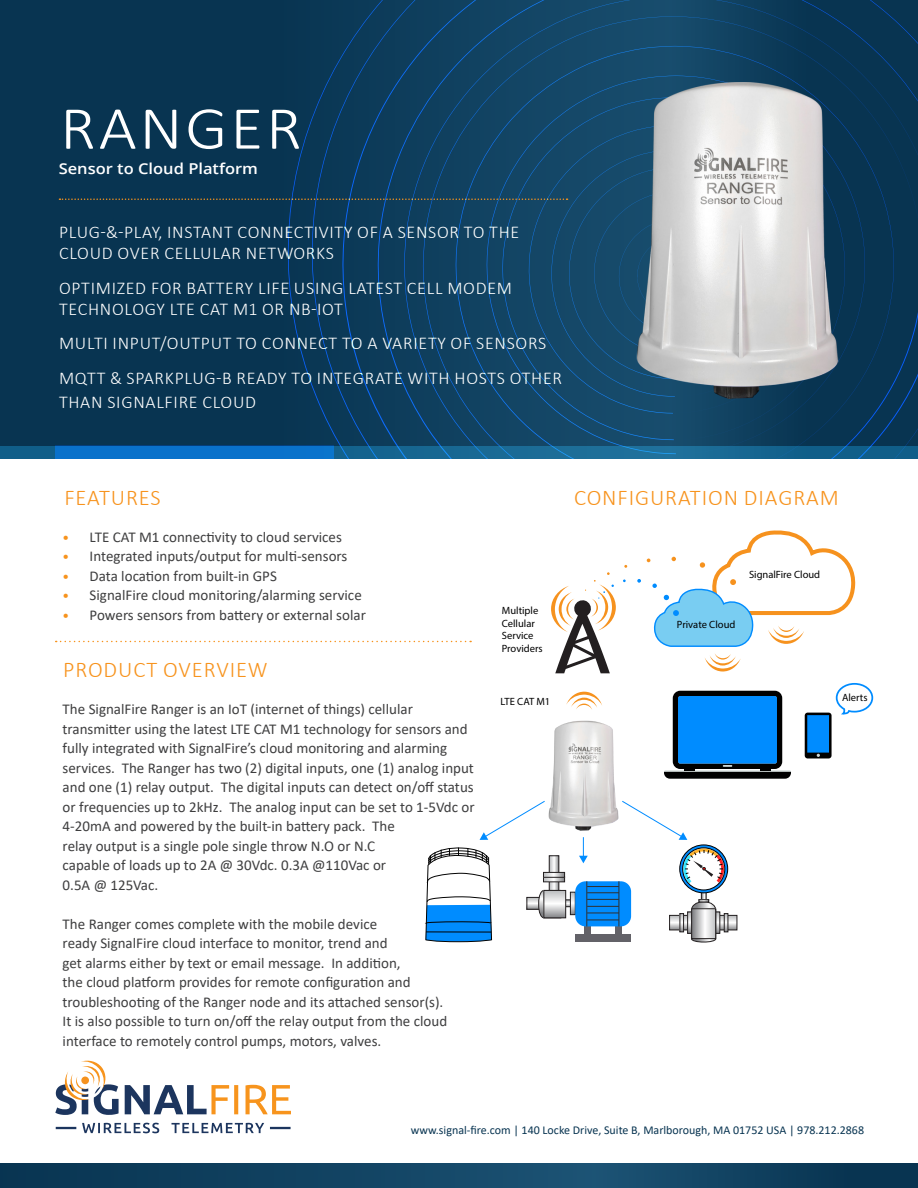
<style>
.page{position:relative;width:918px;height:1188px;background:#fff}
.page>*{position:absolute;margin:0;border:0;box-sizing:border-box;transform-origin:0 0}
.t1{font:300 61.5px "Calibri";letter-spacing:.04em;color:#fff;scale:1.1 1}
.t2{font:300 22.5px "Calibri";letter-spacing:.04em;color:#f7931d}
.t3{font:300 18px/21px "Calibri";letter-spacing:.04em;color:#fff}
.Bullets{font:15px/19.5px "Calibri";color:#3e3e3f}
.t4{font:600 15px "Open Sans";color:#fff;scale:1.1 1}
.t5{font:12px "Calibri";color:#083451}
.t6{font:10.5px/12.6px "Myriad Pro";color:#000}
.s1{font-size:13.5px;color:#f7931d}
</style>
<div class="page">
<div style="left:0;top:0;width:918px;height:460px;background:#083451"></div>
<svg style="left:59px;top:198px;width:228px;height:2px"></svg>
<svg style="left:55px;top:1060px;width:236px;height:55px"></svg>
<svg style="left:82px;top:1123px;width:182px;height:10px"></svg>
<hr style="left:56px;top:1127px;width:20px;height:2px;background:#1c355e">
<hr style="left:270px;top:1127px;width:21px;height:2px;background:#1c355e">
<svg style="left:56px;top:641px;width:415px;height:1px"></svg>
<svg style="left:342px;top:0;width:576px;height:583px"></svg>
<svg style="left:456px;top:46px;width:438px;height:438px;fill:#124463"></svg>
<svg style="left:487px;top:76px;width:378px;height:370px;fill:#124463"></svg>
<svg style="left:502px;top:97px;width:343px;height:343px;background:#124566"></svg>
<div style="left:551px;top:150px;width:25px;height:247px;background:#144767"></div>
<svg style="left:569px;top:167px;width:7px;height:212px"></svg>
<svg style="left:0;top:1164px;width:918px;height:24px;background:#104160"></svg>
<div style="left:0;top:446px;width:918px;height:14px;background:#176792"></div>
<div style="left:55px;top:446px;width:279px;height:14px;background:#0971cb"></div>
<img style="left:576px;top:79px;width:324px;height:324px">
<svg style="left:637px;top:579px;width:4px;height:4px"></svg>
<svg style="left:551px;top:572px;width:65px;height:101px"></svg>
<svg style="left:566px;top:691px;width:36px;height:19px"></svg>
<svg style="left:647px;top:532px;width:209px;height:140px"></svg>
<svg style="left:671px;top:917px;width:64px;height:11px"></svg>
<div style="left:669px;top:915px;width:68px;height:15px;border:1px solid #231f20"></div>
<div style="left:680px;top:913px;width:4px;height:19px;border:1px solid #231f20"></div>
<div style="left:724px;top:913px;width:4px;height:19px;border:1px solid #231f20"></div>
<div style="left:701px;top:891px;width:5px;height:18px;border:1px solid #231f20"></div>
<svg style="left:689px;top:914px;width:29px;height:18px"></svg>
<div style="left:687px;top:912px;width:33px;height:22px;border:1px solid #231f20"></div>
<svg style="left:691px;top:899px;width:25px;height:44px"></svg>
<svg style="left:693px;top:911px;width:21px;height:26px"></svg>
<div style="left:691px;top:909px;width:25px;height:30px;border:1px solid #231f20"></div>
<svg style="left:551px;top:857px;width:6px;height:33px"></svg>
<div style="left:549px;top:855px;width:10px;height:58px;border:1px solid #231f20"></div>
<svg style="left:545px;top:879px;width:18px;height:1px"></svg>
<div style="left:543px;top:877px;width:22px;height:5px;border:1px solid #231f20"></div>
<svg style="left:545px;top:874px;width:18px;height:2px"></svg>
<div style="left:543px;top:872px;width:22px;height:6px;border:1px solid #231f20"></div>
<div style="left:554px;top:900px;width:20px;height:7px;border:1px solid #231f20"></div>
<svg style="left:529px;top:899px;width:9px;height:9px"></svg>
<div style="left:527px;top:897px;width:22px;height:13px;border:1px solid #231f20"></div>
<svg style="left:538px;top:890px;width:6px;height:28px"></svg>
<svg style="left:546px;top:892px;width:18px;height:24px"></svg>
<div style="left:544px;top:890px;width:22px;height:28px;border:1px solid #231f20"></div>
<svg style="left:572px;top:894px;width:2px;height:19px"></svg>
<div style="left:570px;top:892px;width:6px;height:23px;border:1px solid #231f20"></div>
<div style="left:585px;top:925px;width:6px;height:12px;background:#636268"></div>
<div style="left:616px;top:925px;width:6px;height:12px;background:#636268"></div>
<div style="left:575px;top:881px;width:56px;height:45px;background:#008cff;border-radius:10px"></div>
<div style="left:575px;top:934px;width:55px;height:8px;background:#636268"></div>
<hr style="left:587px;top:881px;width:1px;height:45px;background:#303030">
<hr style="left:619px;top:881px;width:1px;height:45px;background:#303030">
<hr style="left:587px;top:920px;width:32px;height:1px;background:#303030">
<hr style="left:587px;top:913px;width:32px;height:1px;background:#303030">
<hr style="left:587px;top:906px;width:32px;height:1px;background:#303030">
<hr style="left:587px;top:899px;width:32px;height:1px;background:#303030">
<hr style="left:587px;top:892px;width:32px;height:1px;background:#303030">
<hr style="left:587px;top:886px;width:32px;height:1px;background:#303030">
<svg style="left:425px;top:847px;width:67px;height:95px"></svg>
<img style="left:548px;top:720px;width:71px;height:111px">
<svg style="left:664px;top:691px;width:127px;height:88px;background:#287cc1"></svg>
<svg style="left:805px;top:683px;width:69px;height:75px"></svg>
<svg style="left:480px;top:800px;width:65px;height:40px"></svg>
<svg style="left:621px;top:800px;width:107px;height:93px"></svg>
<svg style="left:579px;top:837px;width:9px;height:26px"></svg>
<p class="t1" style="left:60px;top:90px;width:221px">RANGER</p>
<p class="t4" style="left:59px;top:158px;width:183px">Sensor to Cloud Platform</p>
<p class="t3" style="left:59px;top:222px;width:462px">PLUG-&amp;-PLAY, INSTANT CONNECTIVITY OF A SENSOR TO THE<br>CLOUD OVER CELLULAR NETWORKS</p>
<p class="t3" style="left:59px;top:277px;width:455px">OPTIMIZED FOR BATTERY LIFE USING LATEST CELL MODEM<br>TECHNOLOGY LTE CAT M1 OR NB-IOT</p>
<p class="t3" style="left:59px;top:333px;width:489px">MULTI INPUT/OUTPUT TO CONNECT TO A VARIETY OF SENSORS</p>
<p class="t3" style="left:59px;top:366px;width:505px;line-height:24px">MQTT &amp; SPARKPLUG-B READY TO INTEGRATE WITH HOSTS OTHER<br>THAN SIGNALFIRE CLOUD</p>
<p class="t2" style="left:64px;top:484px;width:98px">FEATURES</p>
<p class="Bullets" style="left:63px;top:527px;width:281px"><span class="s1">•</span> LTE CAT M1 connectivity to cloud services</p>
<p class="Bullets" style="left:63px;top:546px;width:286px"><span class="s1">•</span> Integrated inputs/output for multi-sensors</p>
<p class="Bullets" style="left:63px;top:566px;width:216px"><span class="s1">•</span> Data location from built-in GPS</p>
<p class="Bullets" style="left:63px;top:585px;width:301px"><span class="s1">•</span> SignalFire cloud monitoring/alarming service</p>
<p class="Bullets" style="left:63px;top:605px;width:305px"><span class="s1">•</span> Powers sensors from battery or external solar</p>
<p class="t2" style="left:63px;top:655px;width:206px">PRODUCT OVERVIEW</p>
<p class="Bullets" style="left:63px;top:699px;width:414px">The SignalFire Ranger is an IoT (internet of things) cellular transmitter using the latest LTE CAT M1 technology for sensors and fully integrated with SignalFire’s cloud monitoring and alarming services. The Ranger has two (2) digital inputs, one (1) analog input and one (1) relay output. The digital inputs can detect on/off status or frequencies up to 2kHz. The analog input can be set to 1-5Vdc or 4-20mA and powered by the built-in battery pack. The<br>relay output is a single pole single throw N.O or N.C<br>capable of loads up to 2A @ 30Vdc. 0.3A @110Vac or<br>0.5A @ 125Vac.</p>
<p class="Bullets" style="left:63px;top:914px;width:386px">The Ranger comes complete with the mobile device<br>ready SignalFire cloud interface to monitor, trend and<br>get alarms either by text or email message. In addition,<br>the cloud platform provides for remote configuration and troubleshooting of the Ranger node and its attached sensor(s).<br>It is also possible to turn on/off the relay output from the cloud interface to remotely control pumps, motors, valves.</p>
<p class="t6" style="left:502px;top:604px;width:42px">Multiple<br>Cellular<br>Service<br>Providers</p>
<p class="t6" style="left:501px;top:695px;width:51px">LTE CAT M1</p>
<p class="t2" style="left:574px;top:484px;width:266px">CONFIGURATION DIAGRAM</p>
<p class="t6" style="left:749px;top:568px;width:73px">SignalFire Cloud</p>
<p class="t6" style="left:677px;top:618px;width:60px">Private Cloud</p>
<p class="t6" style="left:842px;top:691px;width:27px">Alerts</p>
<p class="t5" style="left:411px;top:1122px;width:455px">www.signal-fire.com | 140 Locke Drive, Suite B, Marlborough, MA 01752 USA | 978.212.2868</p>
</div>
